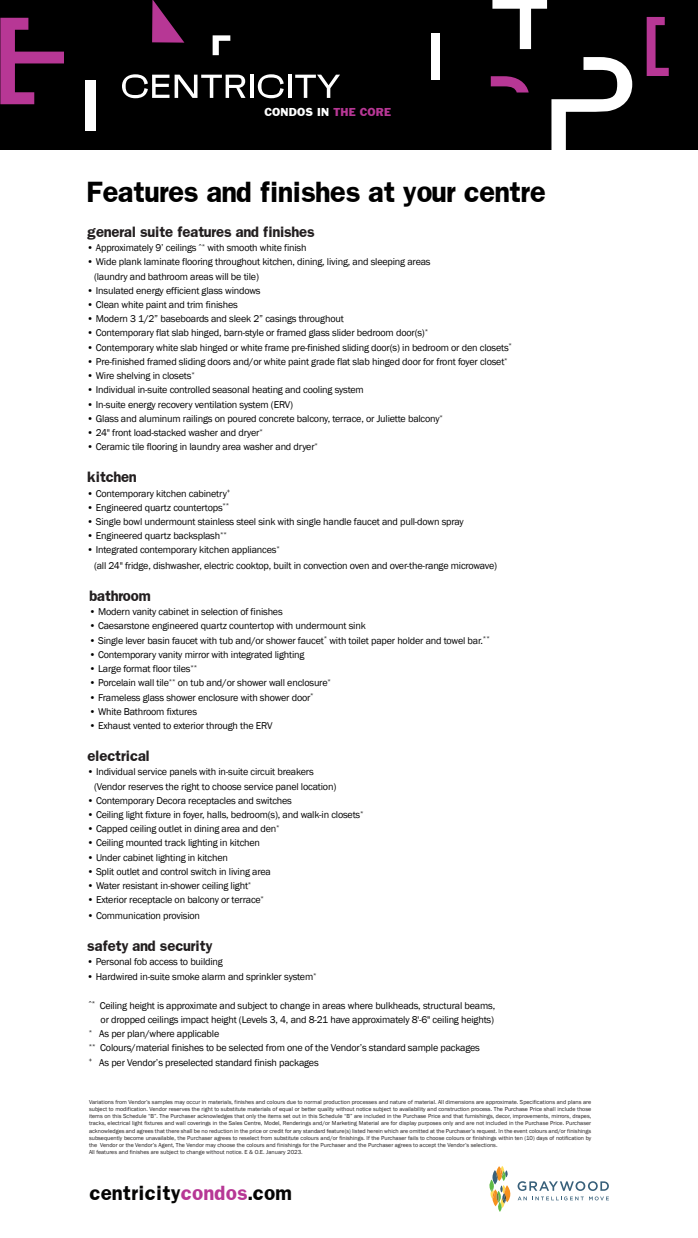
<style>
.page{position:relative;width:698px;height:1238px;background:#fff}
.page>*{position:absolute;margin:0;border:0;box-sizing:border-box;transform-origin:0 0}
.t1{font:700 25px "Franklin";letter-spacing:-.04em;color:#000}
.t2{font:700 17.5px "Franklin";letter-spacing:-.01em;color:#050504}
.t3{font:700 12.75px "Franklin";letter-spacing:-.04em;color:#231f20}
.t4{font:10.5px "Franklin Gothic BT";letter-spacing:.02em;color:#fff}
.t5{font:10.12px/14.2px "Franklin Gothic";letter-spacing:-.02em;color:#000}
.t6{font:6px/7.1px "Franklin Gothic";color:#231f20}
.s1{color:#b73795}
</style>
<div class="page">
<div style="left:0;top:0;width:698px;height:149px;background:#000"></div>
<svg style="left:122px;top:74px;width:123px;height:24px"></svg>
<hr style="left:250px;top:75px;width:3px;height:23px;background:#fff">
<svg style="left:258px;top:74px;width:26px;height:24px"></svg>
<hr style="left:288px;top:75px;width:3px;height:23px;background:#fff">
<svg style="left:295px;top:75px;width:45px;height:23px"></svg>
<svg style="left:0;top:18px;width:64px;height:86px"></svg>
<svg style="left:492px;top:0;width:55px;height:49px"></svg>
<svg style="left:551px;top:57px;width:81px;height:93px"></svg>
<svg style="left:646px;top:17px;width:22px;height:59px"></svg>
<svg style="left:152px;top:0;width:32px;height:43px"></svg>
<svg style="left:212px;top:35px;width:18px;height:20px"></svg>
<svg style="left:490px;top:76px;width:38px;height:16px"></svg>
<div style="left:431px;top:34px;width:9px;height:46px;background:#fff"></div>
<div style="left:85px;top:81px;width:10px;height:50px;background:#fff"></div>
<svg style="left:489px;top:1166px;width:119px;height:45px"></svg>
<p class="t4" style="left:264px;top:105px;width:128px">CONDOS IN <span class="s1">THE CORE</span></p>
<h1 class="t1" style="left:86px;top:174px;width:461px">Features and finishes at your centre</h1>
<p class="t3" style="left:87px;top:223px;width:229px">general suite features and finishes</p>
<p class="t5" style="left:87px;top:241px;width:221px">• Approximately 9’ ceilings <sup>^*</sup> with smooth white finish</p>
<p class="t5" style="left:94px;top:255px;width:338px;text-indent:-7px">• Wide plank laminate flooring throughout kitchen, dining, living, and sleeping areas (laundry and bathroom areas will be tile)</p>
<p class="t5" style="left:87px;top:283px;width:175px">• Insulated energy efficient glass windows</p>
<p class="t5" style="left:87px;top:298px;width:152px">• Clean white paint and trim finishes</p>
<p class="t5" style="left:87px;top:312px;width:258px">• Modern 3 1/2” baseboards and sleek 2” casings throughout</p>
<p class="t5" style="left:87px;top:326px;width:342px">• Contemporary flat slab hinged, barn-style or framed glass slider bedroom door(s)<sup>*</sup></p>
<p class="t5" style="left:87px;top:340px;width:426px">• Contemporary white slab hinged or white frame pre-finished sliding door(s) in bedroom or den closets<sup>*</sup></p>
<p class="t5" style="left:87px;top:355px;width:422px">• Pre-finished framed sliding doors and/or white paint grade flat slab hinged door for front foyer closet<sup>*</sup></p>
<p class="t5" style="left:87px;top:369px;width:109px">• Wire shelving in closets<sup>*</sup></p>
<p class="t5" style="left:87px;top:383px;width:278px">• Individual in-suite controlled seasonal heating and cooling system</p>
<p class="t5" style="left:87px;top:397px;width:208px">• In-suite energy recovery ventilation system (ERV)</p>
<p class="t5" style="left:87px;top:411px;width:357px">• Glass and aluminum railings on poured concrete balcony, terrace, or Juliette balcony<sup>*</sup></p>
<p class="t5" style="left:87px;top:426px;width:177px">• 24" front load-stacked washer and dryer<sup>*</sup></p>
<p class="t5" style="left:87px;top:440px;width:232px">• Ceramic tile flooring in laundry area washer and dryer<sup>*</sup></p>
<p class="t3" style="left:87px;top:468px;width:51px">kitchen</p>
<p class="t5" style="left:87px;top:486px;width:145px">• Contemporary kitchen cabinetry<sup>+</sup></p>
<p class="t5" style="left:87px;top:500px;width:144px">• Engineered quartz countertops<sup>**</sup></p>
<p class="t5" style="left:87px;top:515px;width:378px">• Single bowl undermount stainless steel sink with single handle faucet and pull-down spray</p>
<p class="t5" style="left:87px;top:529px;width:141px">• Engineered quartz backsplash<sup>**</sup></p>
<p class="t5" style="left:94px;top:542px;width:404px;line-height:15.4px;text-indent:-7px">• Integrated contemporary kitchen appliances<sup>*<br></sup>(all 24" fridge, dishwasher, electric cooktop, built in convection oven and over-the-range microwave)</p>
<p class="t3" style="left:89px;top:587px;width:63px">bathroom</p>
<p class="t5" style="left:89px;top:605px;width:195px">• Modern vanity cabinet in selection of finishes</p>
<p class="t5" style="left:89px;top:619px;width:278px">• Caesarstone engineered quartz countertop with undermount sink</p>
<p class="t5" style="left:89px;top:633px;width:402px">• Single lever basin faucet with tub and/or shower faucet<sup>*</sup> with toilet paper holder and towel bar.<sup>**</sup></p>
<p class="t5" style="left:89px;top:647px;width:217px">• Contemporary vanity mirror with integrated lighting</p>
<p class="t5" style="left:89px;top:662px;width:109px">• Large format floor tiles<sup>**</sup></p>
<p class="t5" style="left:89px;top:676px;width:243px">• Porcelain wall tile<sup>**</sup> on tub and/or shower wall enclosure<sup>*</sup></p>
<p class="t5" style="left:89px;top:690px;width:226px">• Frameless glass shower enclosure with shower door<sup>*</sup></p>
<p class="t5" style="left:89px;top:704px;width:109px">• White Bathroom fixtures</p>
<p class="t5" style="left:89px;top:718px;width:185px">• Exhaust vented to exterior through the ERV</p>
<p class="t3" style="left:87px;top:747px;width:64px">electrical</p>
<p class="t5" style="left:94px;top:765px;width:243px;text-indent:-7px">• Individual service panels with in-suite circuit breakers (Vendor reserves the right to choose service panel location)</p>
<p class="t5" style="left:87px;top:793px;width:206px">• Contemporary Decora receptacles and switches</p>
<p class="t5" style="left:87px;top:807px;width:278px">• Ceiling light fixture in foyer, halls, bedroom(s), and walk-in closets<sup>*</sup></p>
<p class="t5" style="left:87px;top:822px;width:194px">• Capped ceiling outlet in dining area and den<sup>*</sup></p>
<p class="t5" style="left:87px;top:836px;width:174px">• Ceiling mounted track lighting in kitchen</p>
<p class="t5" style="left:87px;top:850px;width:142px">• Under cabinet lighting in kitchen</p>
<p class="t5" style="left:87px;top:864px;width:185px">• Split outlet and control switch in living area</p>
<p class="t5" style="left:87px;top:878px;width:166px">• Water resistant in-shower ceiling light<sup>*</sup></p>
<p class="t5" style="left:87px;top:893px;width:178px">• Exterior receptacle on balcony or terrace<sup>*</sup></p>
<p class="t5" style="left:87px;top:908px;width:114px">• Communication provision</p>
<p class="t3" style="left:87px;top:936px;width:127px">safety and security</p>
<p class="t5" style="left:87px;top:954px;width:137px">• Personal fob access to building</p>
<p class="t5" style="left:87px;top:970px;width:231px">• Hardwired in-suite smoke alarm and sprinkler system<sup>*</sup></p>
<p class="t5" style="left:89px;top:998px;width:408px"><sup>^*</sup> Ceiling height is approximate and subject to change in areas where bulkheads, structural beams,</p>
<p class="t5" style="left:101px;top:1012px;width:395px">or dropped ceilings impact height (Levels 3, 4, and 8-21 have approximately 8'-6" ceiling heights)</p>
<p class="t5" style="left:89px;top:1027px;width:132px"><sup>*</sup> As per plan/where applicable</p>
<p class="t5" style="left:89px;top:1041px;width:392px"><sup>**</sup> Colours/material finishes to be selected from one of the Vendor’s standard sample packages</p>
<p class="t5" style="left:89px;top:1055px;width:231px"><sup>+</sup> As per Vendor’s preselected standard finish packages</p>
<p class="t6" style="left:89px;top:1098px;width:503px">Variations from Vendor’s samples may occur in materials, finishes and colours due to normal production processes and nature of material. All dimensions are approximate. Specifications and plans are subject to modification. Vendor reserves the right to substitute materials of equal or better quality without notice subject to availability and construction process. The Purchase Price shall include those items on this Schedule “B”. The Purchaser acknowledges that only the items set out in this Schedule “B” are included in the Purchase Price and that furnishings, decor, improvements, mirrors, drapes, tracks, electrical light fixtures and wall coverings in the Sales Centre, Model, Renderings and/or Marketing Material are for display purposes only and are not included in the Purchase Price. Purchaser acknowledges and agrees that there shall be no reduction in the price or credit for any standard feature(s) listed herein which are omitted at the Purchaser’s request. In the event colours and/or finishings subsequently become unavailable, the Purchaser agrees to reselect from substitute colours and/or finishings. If the Purchaser fails to choose colours or finishings within ten (10) days of notification by the Vendor or the Vendor’s Agent, The Vendor may choose the colours and finishings for the Purchaser and the Purchaser agrees to accept the Vendor’s selections.<br>All features and finishes are subject to change without notice. E &amp; O.E. January 2023.</p>
<h2 class="t2" style="left:89px;top:1181px;width:204px">centricity<span class="s1">condos</span>.com</h2>
</div>
